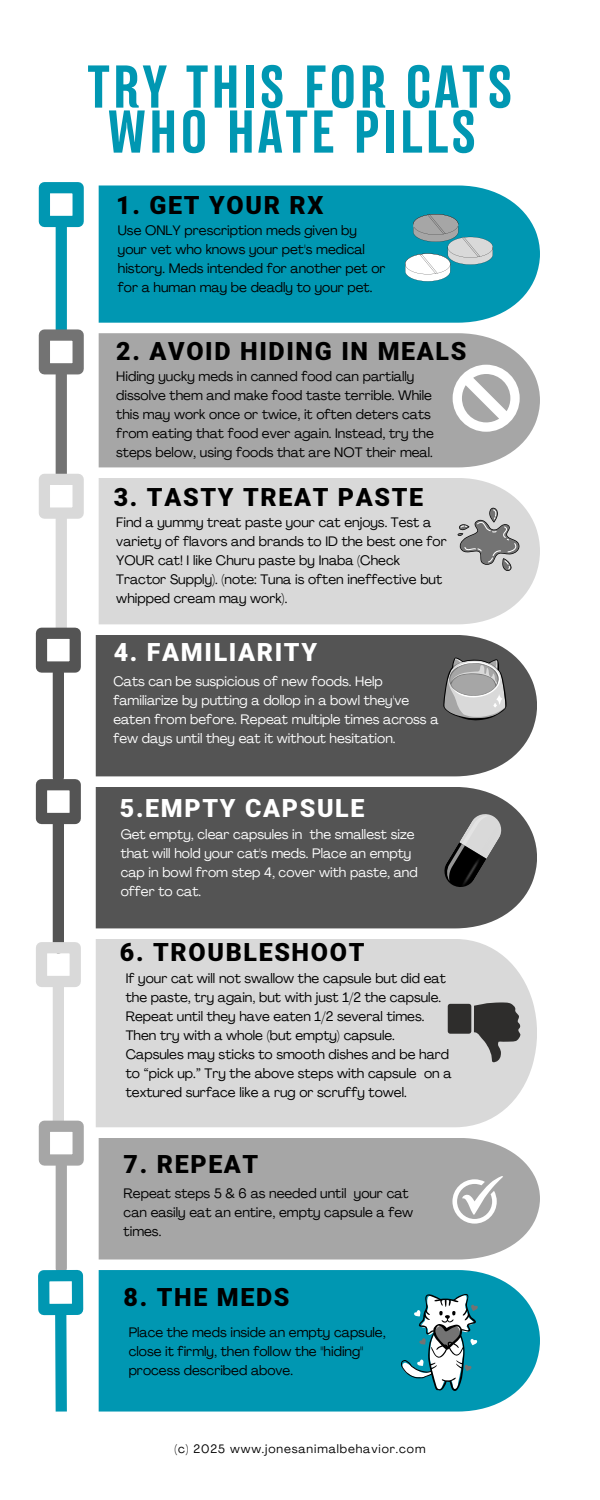
<style>
.page{position:relative;width:600px;height:1500px;background:#fff}
.page>*{position:absolute;margin:0;border:0;box-sizing:border-box;transform-origin:0 0}
.t1{font:700 54.8px/45px "TT Backwards Sans";letter-spacing:.055em;color:#0097b2;text-align:center}
.t2{font:900 25px "Mardoto";letter-spacing:.065em;color:#000}
.t3{font:900 25px "Mardoto";letter-spacing:.065em;color:#fff}
.t4{font:13.6px/18.9px "Agrandir";color:#000}
.t5{font:13.6px/18.9px "Agrandir";color:#fff}
.t6{font:12px "Agrandir";letter-spacing:.075em;color:#000}
</style>
<div class="page">
<div style="left:56px;top:227px;width:11px;height:103px;background:#0097b2"></div>
<div style="left:39px;top:182px;width:45px;height:45px;border:11px solid #0097b2"></div>
<div style="left:56px;top:374px;width:11px;height:105px;background:#737373"></div>
<div style="left:39px;top:329px;width:45px;height:45px;border:11px solid #737373"></div>
<div style="left:56px;top:519px;width:11px;height:110px;background:#d9d9d9"></div>
<div style="left:39px;top:474px;width:45px;height:45px;border:11px solid #d9d9d9"></div>
<div style="left:53px;top:673px;width:11px;height:104px;background:#545454"></div>
<div style="left:36px;top:628px;width:45px;height:45px;border:11px solid #545454"></div>
<div style="left:53px;top:824px;width:11px;height:124px;background:#545454"></div>
<div style="left:36px;top:779px;width:45px;height:45px;border:11px solid #545454"></div>
<div style="left:53px;top:987px;width:11px;height:135px;background:#d9d9d9"></div>
<div style="left:36px;top:942px;width:45px;height:45px;border:11px solid #d9d9d9"></div>
<div style="left:56px;top:1166px;width:11px;height:102px;background:#a6a6a6"></div>
<div style="left:39px;top:1121px;width:45px;height:45px;border:11px solid #a6a6a6"></div>
<svg style="left:49px;top:1315px;width:18px;height:97px"></svg>
<div style="left:38px;top:1270px;width:45px;height:45px;border:11px solid #0097b2"></div>
<div style="left:99px;top:185px;width:441px;height:138px;background:#0097b2"></div>
<div style="left:99px;top:333px;width:441px;height:134px;background:#a6a6a6"></div>
<div style="left:99px;top:478px;width:441px;height:146px;background:#d9d9d9"></div>
<div style="left:96px;top:635px;width:441px;height:141px;background:#545454"></div>
<div style="left:96px;top:787px;width:441px;height:141px;background:#545454"></div>
<div style="left:96px;top:939px;width:441px;height:188px;background:#d9d9d9"></div>
<div style="left:99px;top:1138px;width:441px;height:122px;background:#a6a6a6"></div>
<div style="left:99px;top:1270px;width:441px;height:142px;background:#0097b2"></div>
<svg style="left:405px;top:214px;width:88px;height:67px"></svg>
<svg style="left:458px;top:507px;width:62px;height:64px"></svg>
<svg style="left:443px;top:656px;width:63px;height:65px"></svg>
<svg style="left:453px;top:365px;width:66px;height:66px"></svg>
<img style="left:507px;top:813px;width:1px;height:51px">
<img style="left:451px;top:893px;width:37px;height:4px">
<svg style="left:439px;top:808px;width:68px;height:85px"></svg>
<svg style="left:452px;top:1176px;width:51px;height:48px"></svg>
<svg style="left:448px;top:1002px;width:73px;height:61px"></svg>
<svg style="left:401px;top:1293px;width:77px;height:98px"></svg>
<p class="t1" style="left:87px;top:70px;width:427px">TRY THIS FOR CATS<br>WHO HATE PILLS</p>
<p class="t2" style="left:116px;top:190px;width:209px">1. GET YOUR RX</p>
<p class="t4" style="left:118px;top:222px;width:269px">Use ONLY prescription meds given by your vet who knows your pet's medical history. Meds intended for another pet or for a human may be deadly to your pet.</p>
<p class="t2" style="left:116px;top:337px;width:352px">2. AVOID HIDING IN MEALS</p>
<p class="t4" style="left:116px;top:368px;width:319px">Hiding yucky meds in canned food can partially dissolve them and make food taste terrible. While this may work once or twice, it often deters cats from eating that food ever again. Instead, try the steps below, using foods that are NOT their meal.</p>
<p class="t2" style="left:114px;top:483px;width:311px">3. TASTY TREAT PASTE</p>
<p class="t4" style="left:116px;top:514px;width:332px">Find a yummy treat paste your cat enjoys. Test a variety of flavors and brands to ID the best one for YOUR cat! I like Churu paste by Inaba (Check Tractor Supply). (note: Tuna is often ineffective but whipped cream may work).</p>
<h2 class="t3" style="left:114px;top:638px;width:205px">4. FAMILIARITY</h2>
<h3 class="t5" style="left:113px;top:674px;width:327px">Cats can be suspicious of new foods. Help familiarize by putting a dollop in a bowl they've eaten from before. Repeat multiple times across a few days until they eat it without hesitation.</h3>
<p class="t3" style="left:120px;top:794px;width:246px">5.EMPTY CAPSULE</p>
<h2 class="t5" style="left:121px;top:827px;width:298px">Get empty, clear capsules in the smallest size that will hold your cat's meds. Place an empty cap in bowl from step 4, cover with paste, and offer to cat.</h2>
<p class="t2" style="left:120px;top:938px;width:246px">6. TROUBLESHOOT</p>
<h2 class="t4" style="left:126px;top:970px;width:327px">If your cat will not swallow the capsule but did eat the paste, try again, but with just 1/2 the capsule.<br>Repeat until they have eaten 1/2 several times.<br>Then try with a whole (but empty) capsule.<br>Capsules may sticks to smooth dishes and be hard to “pick up.” Try the above steps with capsule on a textured surface like a rug or scruffy towel.</h2>
<h1 class="t2" style="left:124px;top:1150px;width:136px">7. REPEAT</h1>
<p class="t4" style="left:124px;top:1185px;width:291px">Repeat steps 5 &amp; 6 as needed until your cat can easily eat an entire, empty capsule a few times.</p>
<p class="t2" style="left:124px;top:1283px;width:168px">8. THE MEDS</p>
<h3 class="t4" style="left:129px;top:1324px;width:258px">Place the meds inside an empty capsule, close it firmly, then follow the "hiding" process described above.</h3>
<h3 class="t6" style="left:174px;top:1444px;width:253px">(c) 2025 www.jonesanimalbehavior.com</h3>
</div>
